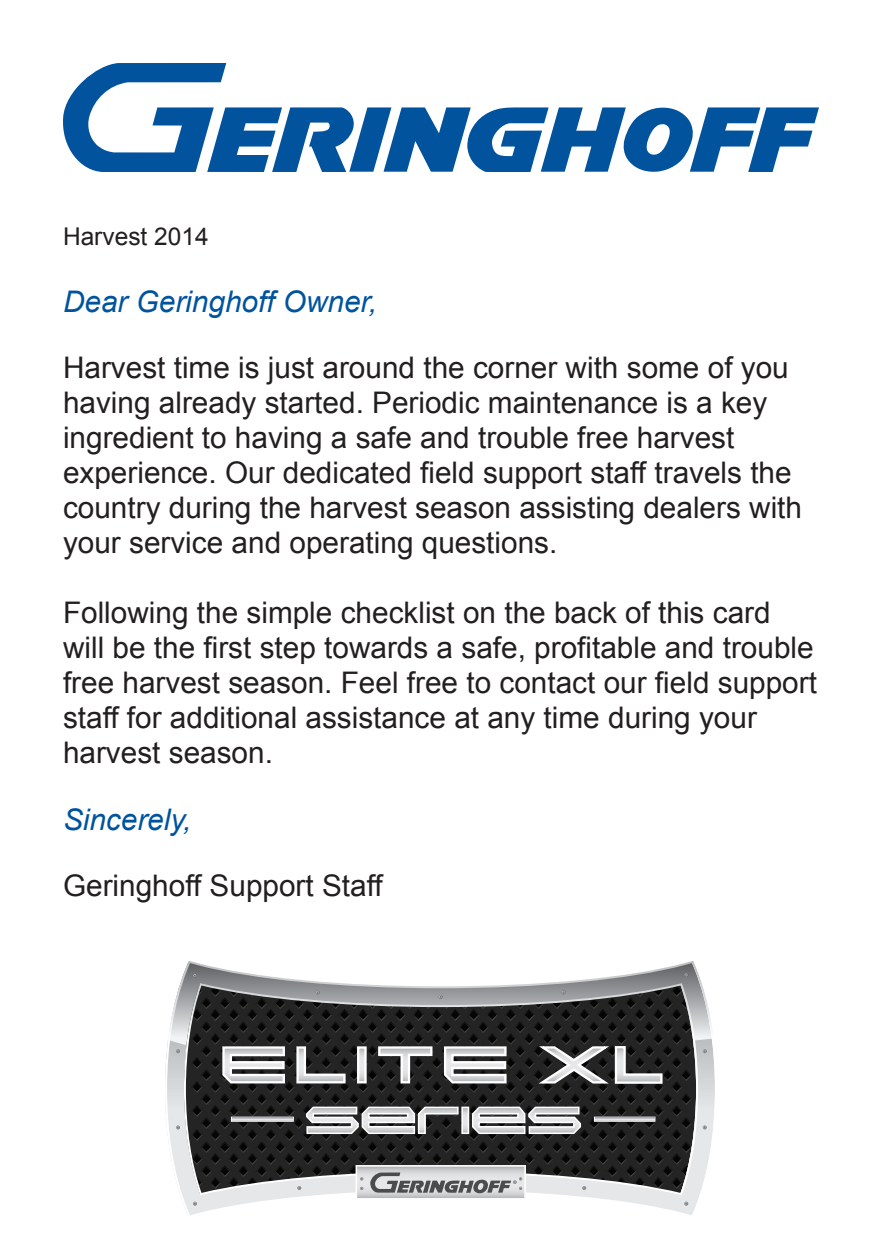
<style>
.page{position:relative;width:882px;height:1260px;background:#fff}
.page>*{position:absolute;margin:0;border:0;box-sizing:border-box;transform-origin:0 0}
.t1{font:29.75px/35px "Arial";color:#231f20}
.t2{font:italic 29.75px "Arial";color:#01539e}
.t3{font:24.5px "Arial";color:#231f20}
</style>
<div class="page">
<svg style="left:165px;top:961px;width:550px;height:254px"></svg>
<svg style="left:193px;top:974px;width:4px;height:4px"></svg>
<svg style="left:703px;top:1049px;width:4px;height:4px"></svg>
<svg style="left:703px;top:1125px;width:4px;height:4px"></svg>
<svg style="left:176px;top:1049px;width:4px;height:4px"></svg>
<svg style="left:176px;top:1125px;width:4px;height:4px"></svg>
<svg style="left:684px;top:973px;width:4px;height:4px"></svg>
<img style="left:485px;top:1206px;width:59px;height:6px">
<svg style="left:191px;top:985px;width:501px;height:221px;background:#5a5b5b"></svg>
<svg style="left:63px;top:63px;width:756px;height:109px"></svg>
<p class="t3" style="left:63px;top:221px;width:147px">Harvest 2014</p>
<p class="t2" style="left:63px;top:282px;width:316px">Dear Geringhoff Owner,</p>
<p class="t1" style="left:63px;top:351px;width:741px">Harvest time is just around the corner with some of you having already started. Periodic maintenance is a key ingredient to having a safe and trouble free harvest experience. Our dedicated field support staff travels the country during the harvest season assisting dealers with your service and operating questions.</p>
<p class="t1" style="left:63px;top:596px;width:756px">Following the simple checklist on the back of this card will be the first step towards a safe, profitable and trouble free harvest season. Feel free to contact our field support staff for additional assistance at any time during your harvest season.</p>
<p class="t2" style="left:63px;top:800px;width:130px">Sincerely,</p>
<p class="t1" style="left:63px;top:869px;width:321px">Geringhoff Support Staff</p>
</div>
